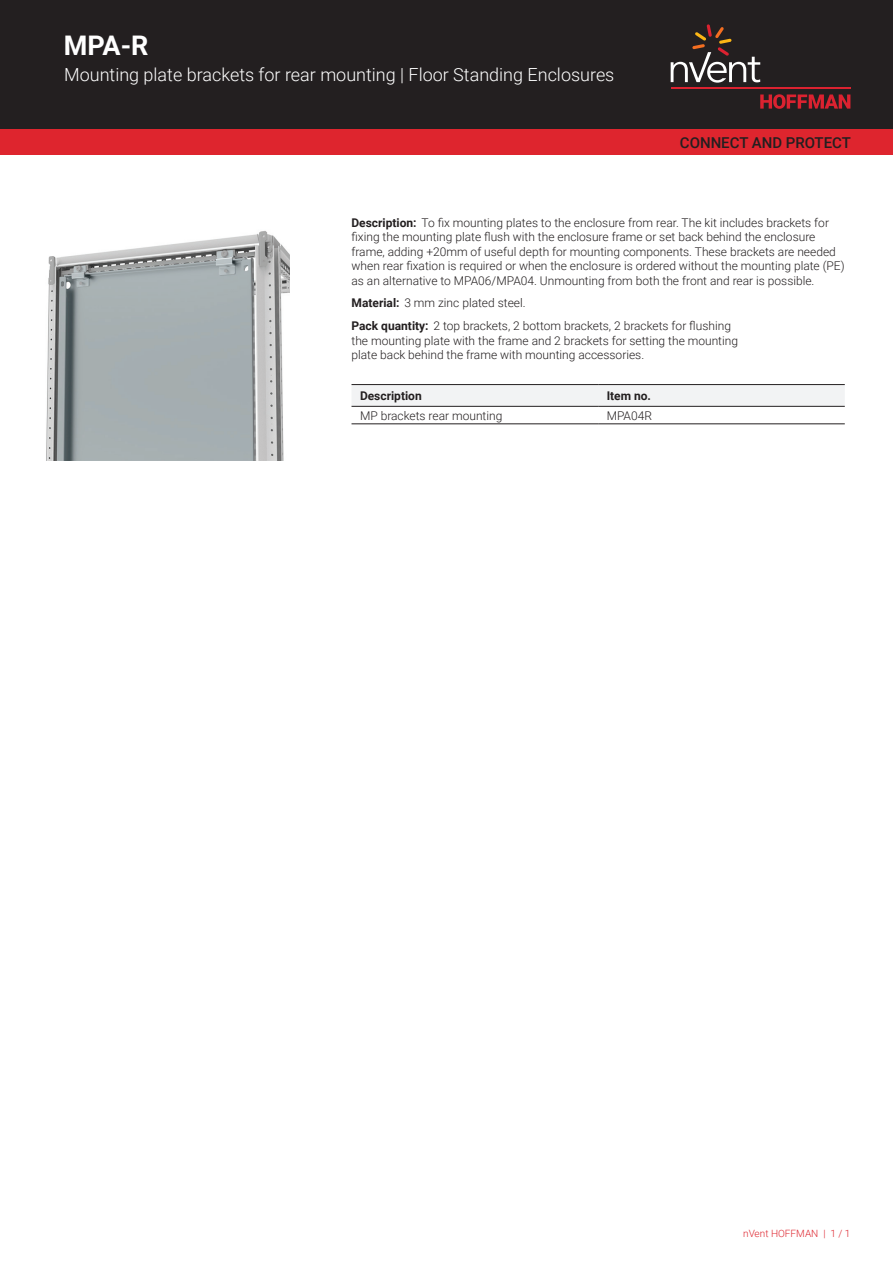
<style>
.page{position:relative;width:893px;height:1263px;background:#fff}
.page>*{position:absolute;margin:0;border:0;box-sizing:border-box;transform-origin:0 0}
.t1{font:700 27px "Roboto";color:#fff}
.t2{font:300 18px "Roboto";color:#fff}
.t3{font:500 15px "Roboto";color:#231f20}
.t4{font:300 12px/14.4px "Roboto";color:#231f20}
.t5{font:700 12px "Roboto";color:#231f20}
.t6{font:300 10.05px "Roboto";color:#de252e}
.s1{font-weight:700}
</style>
<div class="page">
<div style="left:0;top:0;width:893px;height:129px;background:#231f20"></div>
<svg style="left:760px;top:94px;width:90px;height:15px"></svg>
<hr style="left:671px;top:88px;width:179px;height:1px;background:#db2230">
<svg style="left:671px;top:24px;width:89px;height:59px"></svg>
<div style="left:0;top:129px;width:893px;height:26px;background:#de252e"></div>
<svg style="left:351px;top:385px;width:494px;height:21px"></svg>
<hr style="left:351px;top:384px;width:247px;height:1px;background:#231f20">
<hr style="left:598px;top:384px;width:247px;height:1px;background:#231f20">
<hr style="left:351px;top:424px;width:247px;height:1px;background:#231f20">
<hr style="left:598px;top:424px;width:247px;height:1px;background:#231f20">
<hr style="left:351px;top:406px;width:247px;height:1px;background:#231f20">
<hr style="left:598px;top:406px;width:247px;height:1px;background:#231f20">
<img style="left:46px;top:231px;width:243px;height:229px">
<h1 class="t1" style="left:64px;top:27px;width:86px">MPA-R</h1>
<h2 class="t2" style="left:64px;top:62px;width:552px">Mounting plate brackets for rear mounting | Floor Standing Enclosures</h2>
<p class="t3" style="left:680px;top:132px;width:173px">CONNECT AND PROTECT</p>
<p class="t4" style="left:351px;top:215px;width:495px"><span class="s1">Description:</span> To fix mounting plates to the enclosure from rear. The kit includes brackets for fixing the mounting plate flush with the enclosure frame or set back behind the enclosure frame, adding +20mm of useful depth for mounting components. These brackets are needed when rear fixation is required or when the enclosure is ordered without the mounting plate (PE) as an alternative to MPA06/MPA04. Unmounting from both the front and rear is possible.</p>
<p class="t4" style="left:351px;top:291px;width:381px;line-height:23px"><span class="s1">Material:</span> 3 mm zinc plated steel.<br><span class="s1">Pack quantity:</span> 2 top brackets, 2 bottom brackets, 2 brackets for flushing</p>
<p class="t4" style="left:351px;top:333px;width:388px">the mounting plate with the frame and 2 brackets for setting the mounting plate back behind the frame with mounting accessories.</p>
<p class="t5" style="left:360px;top:387px;width:63px">Description</p>
<p class="t5" style="left:607px;top:387px;width:46px">Item no.</p>
<p class="t4" style="left:360px;top:408px;width:144px">MP brackets rear mounting</p>
<p class="t4" style="left:607px;top:408px;width:47px">MPA04R</p>
<p class="t6" style="left:743px;top:1226px;width:109px">nVent HOFFMAN | 1 / 1</p>
</div>
